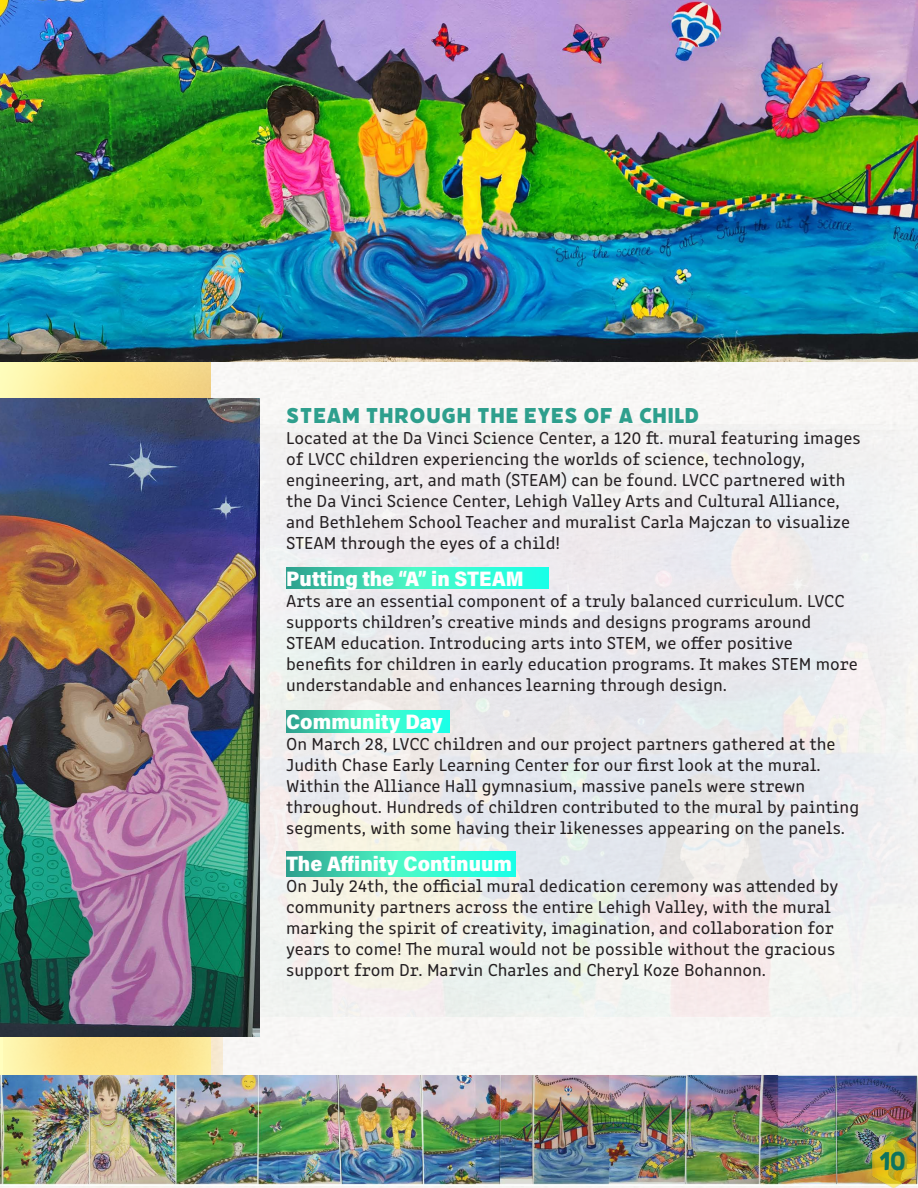
<style>
.page{position:relative;width:918px;height:1188px;background:#fff}
.page>*{position:absolute;margin:0;border:0;box-sizing:border-box;transform-origin:0 0}
.t1{font:25.5px "Tomarik Brush";color:#0d735e}
.t2{font:24px "Filicudi Solid";letter-spacing:.005em;color:#2e9f8d}
.t3{font:21px "Acumin Variable Concept";color:#fff}
.t4{font:18px/21px "Clone Rounded";color:#241f21}
</style>
<div class="page">
<div style="left:210px;top:341px;width:708px;height:732px;background:#f8f6f5"></div>
<img style="left:259px;top:424px;width:657px;height:592px">
<svg style="left:286px;top:567px;width:263px;height:22px"></svg>
<svg style="left:286px;top:710px;width:164px;height:22px"></svg>
<svg style="left:286px;top:851px;width:230px;height:25px"></svg>
<img style="left:3px;top:1036px;width:219px;height:152px">
<img style="left:0;top:0;width:918px;height:362px">
<img style="left:0;top:398px;width:259px;height:638px">
<img style="left:0;top:1076px;width:918px;height:109px">
<img style="left:865px;top:1136px;width:52px;height:52px">
<h2 class="t2" style="left:286px;top:401px;width:415px">STEAM THROUGH THE EYES OF A CHILD</h2>
<p class="t4" style="left:286px;top:426px;width:576px">Located at the Da Vinci Science Center, a 120 ft. mural featuring images of LVCC children experiencing the worlds of science, technology, engineering, art, and math (STEAM) can be found. LVCC partnered with the Da Vinci Science Center, Lehigh Valley Arts and Cultural Alliance, and Bethlehem School Teacher and muralist Carla Majczan to visualize STEAM through the eyes of a child!</p>
<p class="t3" style="left:286px;top:565px;width:239px">Putting the “A” in STEAM</p>
<p class="t4" style="left:286px;top:589px;width:573px">Arts are an essential component of a truly balanced curriculum. LVCC supports children’s creative minds and designs programs around STEAM education. Introducing arts into STEM, we offer positive benefits for children in early education programs. It makes STEM more understandable and enhances learning through design.</p>
<p class="t3" style="left:286px;top:707px;width:158px">Community Day</p>
<p class="t4" style="left:286px;top:732px;width:575px">On March 28, LVCC children and our project partners gathered at the Judith Chase Early Learning Center for our first look at the mural.<br>Within the Alliance Hall gymnasium, massive panels were strewn throughout. Hundreds of children contributed to the mural by painting segments, with some having their likenesses appearing on the panels.</p>
<p class="t3" style="left:286px;top:849px;width:227px">The Affinity Continuum</p>
<p class="t4" style="left:286px;top:874px;width:554px">On July 24th, the official mural dedication ceremony was attended by community partners across the entire Lehigh Valley, with the mural marking the spirit of creativity, imagination, and collaboration for years to come! The mural would not be possible without the gracious support from Dr. Marvin Charles and Cheryl Koze Bohannon.</p>
<h1 class="t1" style="left:880px;top:1138px;width:27px">10</h1>
</div>
